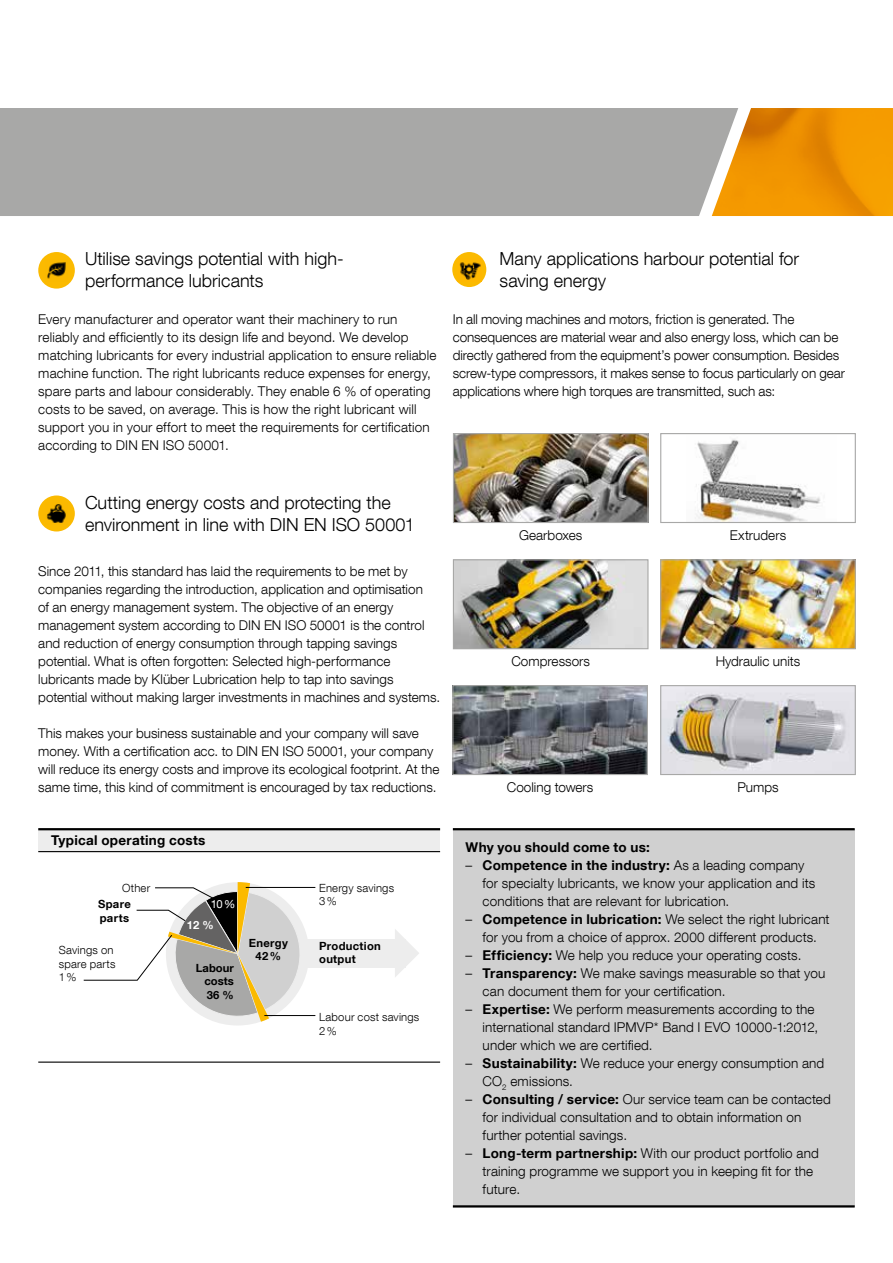
<style>
.page{position:relative;width:893px;height:1263px;background:#fff}
.page>*{position:absolute;margin:0;border:0;box-sizing:border-box;transform-origin:0 0}
.t1{font:300 18px/22.5px "Helvetica Neue LT Com";color:#000}
.t2{font:300 13.5px/18px "Helvetica Neue LT Com";letter-spacing:.005em;color:#000}
.t3{font:700 13.5px "Helvetica Neue LT Com";letter-spacing:.02em;color:#000}
.t4{font:300 11.25px/13.5px "Helvetica Neue LT Com";letter-spacing:.015em;color:#000}
.t5{font:700 11.25px/13.5px "Helvetica Neue LT Com";letter-spacing:.025em;color:#000}
.t6{font:700 11.25px "Helvetica Neue LT Com";color:#fff}
.t7{font:11.25px "Helvetica Neue LT Com";color:#fff}
.s1{font-weight:700}
</style>
<div class="page">
<div style="left:0;top:108px;width:712px;height:108px;background:#a8a8a7"></div>
<img style="left:712px;top:108px;width:181px;height:108px">
<div style="left:453px;top:829px;width:402px;height:377px;background:#d0d0d0"></div>
<hr style="left:453px;top:828px;width:402px;height:2px;background:#000">
<hr style="left:453px;top:1205px;width:402px;height:2px;background:#000">
<img style="left:695px;top:439px;width:126px;height:82px">
<div style="left:660px;top:433px;width:196px;height:90px;border:1px solid #a8a8a7"></div>
<img style="left:662px;top:561px;width:192px;height:86px">
<div style="left:660px;top:559px;width:196px;height:90px;border:1px solid #a8a8a7"></div>
<img style="left:455px;top:435px;width:192px;height:86px">
<div style="left:453px;top:433px;width:196px;height:90px;border:1px solid #a8a8a7"></div>
<img style="left:455px;top:561px;width:191px;height:86px">
<div style="left:453px;top:559px;width:195px;height:90px;border:1px solid #a8a8a7"></div>
<img style="left:454px;top:687px;width:192px;height:86px">
<div style="left:452px;top:685px;width:196px;height:90px;border:1px solid #a8a8a7"></div>
<img style="left:662px;top:687px;width:192px;height:86px">
<div style="left:660px;top:685px;width:196px;height:90px;border:1px solid #a8a8a7"></div>
<div style="left:452px;top:252px;width:34px;height:35px;background:#fbba00;border-radius:50%"></div>
<img style="left:459px;top:262px;width:22px;height:18px">
<div style="left:38px;top:495px;width:37px;height:36px;background:#fbba00;border-radius:50%"></div>
<img style="left:46px;top:504px;width:20px;height:19px">
<div style="left:38px;top:252px;width:37px;height:37px;background:#fbba00;border-radius:50%"></div>
<img style="left:47px;top:262px;width:19px;height:17px">
<div style="left:38px;top:829px;width:402px;height:23px;background:#ededed"></div>
<hr style="left:38px;top:828px;width:402px;height:2px;background:#000">
<hr style="left:38px;top:851px;width:402px;height:1px;background:#000">
<hr style="left:38px;top:1061px;width:402px;height:2px;background:#000">
<div style="left:306px;top:939px;width:100px;height:28px;background:#ededed"></div>
<svg style="left:395px;top:929px;width:24px;height:48px"></svg>
<svg style="left:83px;top:882px;width:222px;height:142px"></svg>
<hr style="left:246px;top:887px;width:69px;height:1px;background:#000">
<hr style="left:264px;top:1015px;width:51px;height:1px;background:#000">
<h1 class="t1" style="left:85px;top:247px;width:260px">Utilise savings potential with high&shy;performance lubricants</h1>
<p class="t2" style="left:38px;top:310px;width:400px">Every manufacturer and operator want their machinery to run reliably and efficiently to its design life and beyond. We develop matching lubricants for every industrial application to ensure reliable machine function. The right lubricants reduce expenses for energy, spare parts and labour considerably. They enable 6 % of operating costs to be saved, on average. This is how the right lubricant will support you in your effort to meet the requirements for certification according to DIN EN ISO 50001.</p>
<h1 class="t1" style="left:500px;top:247px;width:301px">Many applications harbour potential for saving energy</h1>
<p class="t2" style="left:453px;top:310px;width:394px">In all moving machines and motors, friction is generated. The consequences are material wear and also energy loss, which can be directly gathered from the equipment’s power consumption. Besides screw-type compressors, it makes sense to focus particularly on gear applications where high torques are transmitted, such as:</p>
<h1 class="t1" style="left:85px;top:490px;width:331px">Cutting energy costs and protecting the environment in line with DIN EN ISO 50001</h1>
<p class="t2" style="left:38px;top:562px;width:403px">Since 2011, this standard has laid the requirements to be met by companies regarding the introduction, application and optimisation<br>of an energy management system. The objective of an energy management system according to DIN EN ISO 50001 is the control and reduction of energy consumption through tapping savings potential. What is often forgotten: Selected high-performance lubricants made by Klüber Lubrication help to tap into savings potential without making larger investments in machines and systems.</p>
<p class="t2" style="left:38px;top:724px;width:403px">This makes your business sustainable and your company will save money. With a certification acc. to DIN EN ISO 50001, your company will reduce its energy costs and improve its ecological footprint. At the same time, this kind of commitment is encouraged by tax reductions.</p>
<p class="t3" style="left:51px;top:832px;width:156px">Typical operating costs</p>
<p class="t4" style="left:122px;top:881px;width:29px">Other</p>
<p class="t5" style="left:98px;top:897px;width:34px">Spare parts</p>
<p class="t4" style="left:59px;top:943px;width:58px">Savings on spare parts<br>1%</p>
<p class="t7" style="left:211px;top:897px;width:26px">10%</p>
<p class="t6" style="left:187px;top:918px;width:28px">12 %</p>
<p class="t5" style="left:204px;top:961px;width:31px;text-align:justify;text-indent:-9px">Labour costs 36 %</p>
<p class="t5" style="left:249px;top:936px;width:41px;text-align:center">Energy<br>42%</p>
<p class="t4" style="left:319px;top:881px;width:76px">Energy savings<br>3%</p>
<p class="t5" style="left:319px;top:939px;width:63px">Production output</p>
<p class="t4" style="left:319px;top:1010px;width:102px">Labour cost savings<br>2%</p>
<p class="t2" style="left:519px;top:526px;width:65px">Gearboxes</p>
<p class="t2" style="left:511px;top:652px;width:80px">Compressors</p>
<p class="t2" style="left:730px;top:526px;width:58px">Extruders</p>
<p class="t2" style="left:716px;top:652px;width:86px">Hydraulic units</p>
<p class="t2" style="left:507px;top:778px;width:88px">Cooling towers</p>
<p class="t2" style="left:737px;top:778px;width:43px">Pumps</p>
<p class="t3" style="left:466px;top:838px;width:186px">Why you should come to us:</p>
<p class="t2" style="left:483px;top:855px;width:334px;text-indent:-17px">– <span class="s1">Competence in the industry:</span> As a leading company for specialty lubricants, we know your application and its conditions that are relevant for lubrication.</p>
<p class="t2" style="left:466px;top:909px;width:365px;text-align:center">– <span class="s1">Competence in lubrication:</span> We select the right lubricant for you from a choice of approx. 2000 different products.</p>
<p class="t2" style="left:466px;top:945px;width:337px">– <span class="s1">Efficiency:</span> We help you reduce your operating costs.</p>
<p class="t2" style="left:483px;top:963px;width:344px;text-indent:-17px">– <span class="s1">Transparency:</span> We make savings measurable so that you can document them for your certification.</p>
<p class="t2" style="left:483px;top:999px;width:337px;text-indent:-17px">– <span class="s1">Expertise:</span> We perform measurements according to the international standard IPMVP* Band I EVO 10000-1:2012, under which we are certified.</p>
<p class="t2" style="left:483px;top:1053px;width:343px;text-indent:-17px">– <span class="s1">Sustainability:</span> We reduce your energy consumption and<br>CO<sub>2</sub> emissions.</p>
<p class="t2" style="left:483px;top:1089px;width:350px;text-indent:-17px">– <span class="s1">Consulting / service:</span> Our service team can be contacted for individual consultation and to obtain information on further potential savings.</p>
<p class="t2" style="left:483px;top:1143px;width:338px;text-indent:-17px">– <span class="s1">Long-term partnership:</span> With our product portfolio and training programme we support you in keeping fit for the future.</p>
</div>
